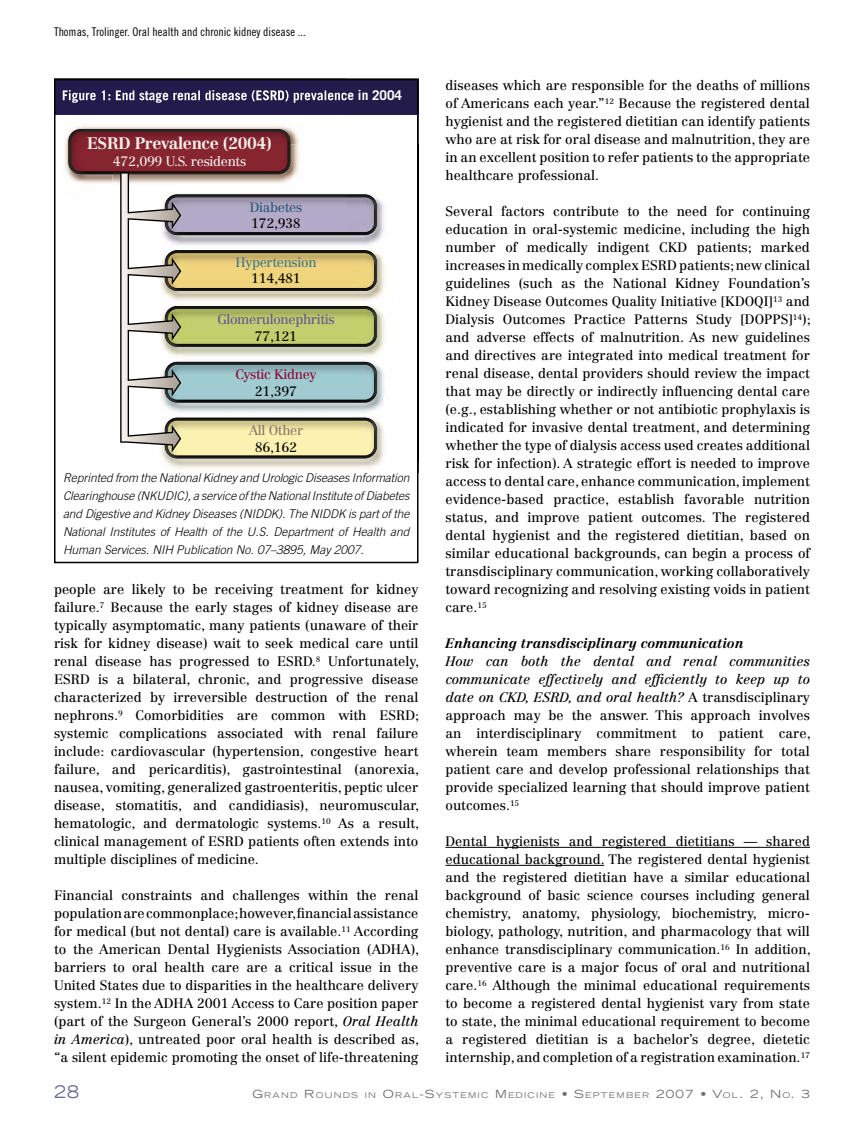
<style>
.page{position:relative;width:864px;height:1134px;background:#fff}
.page>*{position:absolute;margin:0;border:0;box-sizing:border-box;transform-origin:0 0}
.t1{font:expanded 17.4px "Trade Gothic LT Std";color:#676d9a;scale:.95 1}
.t2{font:700 16.5px "Centennial LT Std";letter-spacing:-.025em;color:#f2efeb}
.Copy{font:13.5px/18px "Centennial LT Std";color:#000;text-align:justify}
.Subhead{font:italic 700 13.5px "Centennial LT Std";color:#000}
.t3{font:13.5px/16.5px "Centennial LT Std";letter-spacing:-.025em;color:#665595;text-align:center}
.t4{font:13.5px "Centennial LT Std";letter-spacing:-.025em;color:#f2efeb}
.t5{font:13.5px/16.5px "Centennial LT Std";letter-spacing:-.025em;color:#3f7a81;text-align:center}
.t6{font:13.5px/16.5px "Centennial LT Std";letter-spacing:-.025em;color:#8f0435;text-align:center}
.t7{font:13.5px/16.5px "Centennial LT Std";letter-spacing:-.025em;color:#2c587b}
.t8{font:13.5px/16.5px "Centennial LT Std";letter-spacing:-.025em;color:#8a786b;text-align:center}
.Copy-2{font:italic 300 12px/18px "Trade Gothic LT Std";letter-spacing:-.005em;color:#000;text-align:justify}
._2nd_Page_Headline{font:12px "Trade Gothic LT Std Cn 18";color:#000}
.t9{font:expanded 7.8px "Trade Gothic LT Std";letter-spacing:.145em;color:#6f6f6f;scale:1.05 1}
.s1{color:#000}
.s2{font-style:italic}
.s3{font-size:11.25px}
</style>
<div class="page">
<hr style="left:446px;top:847px;width:364px;height:1px;background:#000">
<hr style="left:446px;top:865px;width:158px;height:1px;background:#000">
<div style="left:54px;top:80px;width:364px;height:35px;background:#231c4b"></div>
<img style="left:64px;top:126px;width:227px;height:49px">
<img style="left:162px;top:90px;width:184px;height:13px">
<img style="left:63px;top:90px;width:99px;height:13px">
<img style="left:377px;top:200px;width:8px;height:55px">
<img style="left:377px;top:255px;width:8px;height:39px">
<img style="left:377px;top:312px;width:8px;height:37px">
<img style="left:163px;top:406px;width:221px;height:64px">
<img style="left:377px;top:367px;width:8px;height:39px">
<svg style="left:68px;top:129px;width:309px;height:329px"></svg>
<div style="left:54px;top:79px;width:364px;height:484px;border:2px solid #000"></div>
<p class="_2nd_Page_Headline" style="left:54px;top:24px;width:253px">Thomas, Trolinger. Oral health and chronic kidney disease ...</p>
<p class="t2" style="left:87px;top:134px;width:186px">ESRD Prevalence (2004)</p>
<p class="t4" style="left:113px;top:153px;width:135px">472,099 U.S. residents</p>
<p class="t7" style="left:250px;top:199px;width:54px">Diabetes<br><span class="s1">172,938</span></p>
<p class="t5" style="left:236px;top:254px;width:83px">Hypertension<br><span class="s1">114,481</span></p>
<p class="t3" style="left:217px;top:311px;width:119px">Glomerulonephritis<br><span class="s1">77,121</span></p>
<p class="t6" style="left:235px;top:366px;width:83px">Cystic Kidney<br><span class="s1">21,397</span></p>
<p class="t8" style="left:249px;top:422px;width:56px">All Other<br><span class="s1">86,162</span></p>
<p class="Copy-2" style="left:63px;top:469px;width:348px">Reprinted from the National Kidney and Urologic Diseases Information Clearinghouse (NKUDIC), a service of the National Institute of Diabetes and Digestive and Kidney Diseases (NIDDK). The NIDDK is part of the National Institutes of Health of the U.S. Department of Health and Human Services. NIH Publication No. 07–3895, May 2007.</p>
<p class="Copy" style="left:54px;top:580px;width:367px">people are likely to be receiving treatment for kidney failure.<sup>7</sup> Because the early stages of kidney disease are typically asymptomatic, many patients (unaware of their risk for kidney disease) wait to seek medical care until renal disease has progressed to ESRD.<sup>8</sup> Unfortunately, ESRD is a bilateral, chronic, and progressive disease characterized by irreversible destruction of the renal nephrons.<sup>9</sup> Comorbidities are common with ESRD; systemic complications associated with renal failure include: cardiovascular (hypertension, congestive heart failure, and pericarditis), gastrointestinal (anorexia, nausea, vomiting, generalized gastroenteritis, peptic ulcer disease, stomatitis, and candidiasis), neuromuscular, hematologic, and dermatologic systems.<sup>10</sup> As a result, clinical management of ESRD patients often extends into multiple disciplines of medicine.</p>
<p class="Copy" style="left:54px;top:886px;width:367px">Financial constraints and challenges within the renal population are commonplace; however, financial assistance for medical (but not dental) care is available.<sup>11</sup> According to the American Dental Hygienists Association (ADHA), barriers to oral health care are a critical issue in the United States due to disparities in the healthcare delivery system.<sup>12</sup> In the ADHA 2001 Access to Care position paper (part of the Surgeon General’s 2000 report, <span class="s2">Oral Health in America</span>), untreated poor oral health is described as, “a silent epidemic promoting the onset of life-threatening</p>
<p class="Copy" style="left:446px;top:76px;width:366px">diseases which are responsible for the deaths of millions of Americans each year.”<sup>12</sup> Because the registered dental hygienist and the registered dietitian can identify patients who are at risk for oral disease and malnutrition, they are in an excellent position to refer patients to the appropriate healthcare professional.</p>
<p class="Copy" style="left:446px;top:202px;width:367px">Several factors contribute to the need for continuing education in oral-systemic medicine, including the high number of medically indigent CKD patients; marked increases in medically complex ESRD patients; new clinical guidelines (such as the National Kidney Foundation’s Kidney Disease Outcomes Quality Initiative [KDOQI]<sup>13</sup> and Dialysis Outcomes Practice Patterns Study [DOPPS]<sup>14</sup>); and adverse effects of malnutrition. As new guidelines and directives are integrated into medical treatment for renal disease, dental providers should review the impact that may be directly or indirectly influencing dental care (e.g., establishing whether or not antibiotic prophylaxis is indicated for invasive dental treatment, and determining whether the type of dialysis access used creates additional risk for infection). A strategic effort is needed to improve access to dental care, enhance communication, implement evidence-based practice, establish favorable nutrition status, and improve patient outcomes. The registered dental hygienist and the registered dietitian, based on similar educational backgrounds, can begin a process of transdisciplinary communication, working collaboratively toward recognizing and resolving existing voids in patient care.<sup>15</sup></p>
<p class="Subhead" style="left:446px;top:635px;width:299px">Enhancing transdisciplinary communication</p>
<p class="Copy" style="left:446px;top:652px;width:367px"><span class="s2">How can both the dental and renal communities communicate effectively and efficiently to keep up to date on CKD, ESRD, and oral health?</span> A transdisciplinary approach may be the answer. This approach involves an interdisciplinary commitment to patient care, wherein team members share responsibility for total patient care and develop professional relationships that provide specialized learning that should improve patient outcomes.<sup>15</sup></p>
<p class="Copy" style="left:446px;top:832px;width:367px">Dental hygienists and registered dietitians — shared educational background. The registered dental hygienist and the registered dietitian have a similar educational background of basic science courses including general chemistry, anatomy, physiology, biochemistry, micro&shy;biology, pathology, nutrition, and pharmacology that will enhance transdisciplinary communication.<sup>16</sup> In addition, preventive care is a major focus of oral and nutritional care.<sup>16</sup> Although the minimal educational requirements to become a registered dental hygienist vary from state to state, the minimal educational requirement to become a registered dietitian is a bachelor’s degree, dietetic internship, and completion of a registration examination.<sup>17</sup></p>
<p class="t1" style="left:54px;top:1080px;width:28px">28</p>
<p class="t9" style="left:252px;top:1090px;width:533px"><span class="s3">G</span>RAND <span class="s3">R</span>OUNDS IN <span class="s3">O</span>RAL<span class="s3">-S</span>YSTEMIC <span class="s3">M</span>EDICINE <span class="s3">• S</span>EPTEMBER <span class="s3">2007 • V</span>OL<span class="s3">. 2, N</span>O<span class="s3">. 3</span></p>
</div>
